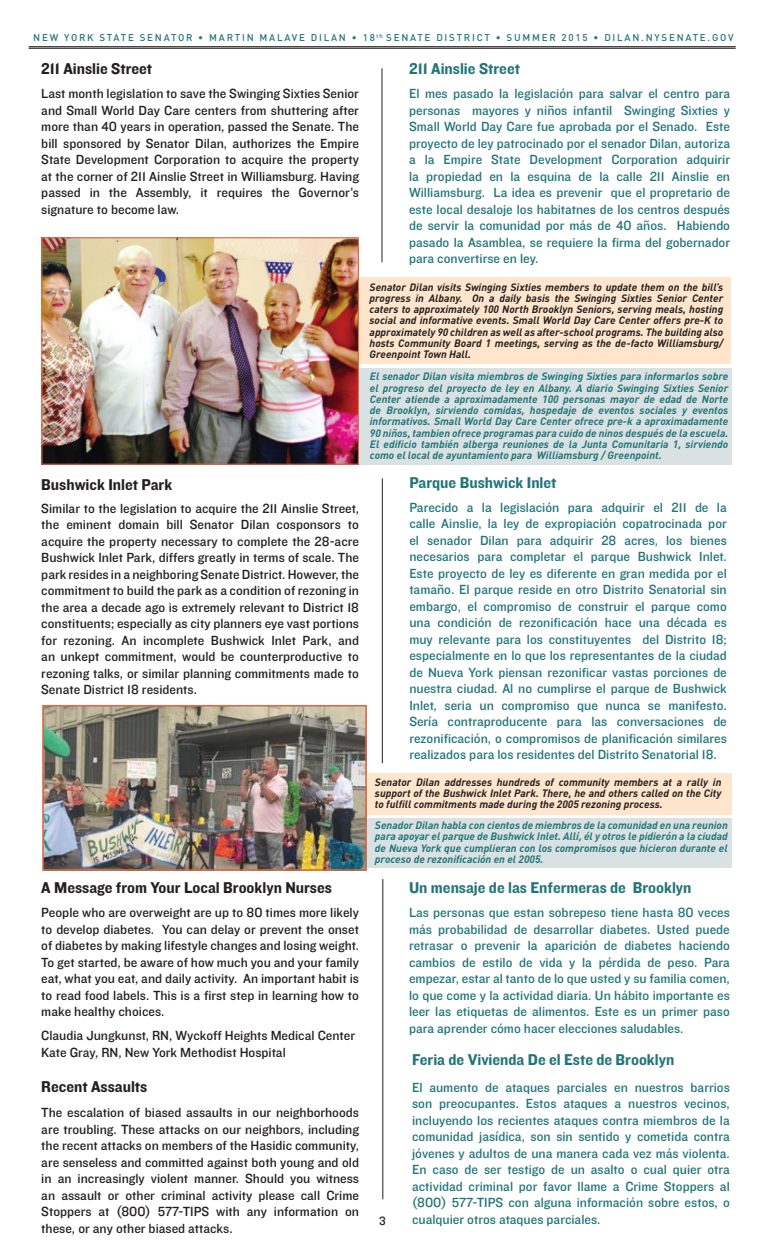
<style>
.page{position:relative;width:765px;height:1260px;background:#fff}
.page>*{position:absolute;margin:0;border:0;box-sizing:border-box;transform-origin:0 0}
.t1{font:16.25px "Knockout HTF51 Middleweight";color:#21757a}
.t2{font:16.25px "Knockout HTF51 Middleweight";color:#231f20}
.t3{font:13.75px/16.5px "Knockout HTF31 Junior Middlewt";color:#21757a;text-align:justify}
.t4{font:13.75px/16.5px "Knockout HTF31 Junior Middlewt";color:#231f20;text-align:justify}
.t5{font:12.5px "Knockout HTF31 Junior Middlewt";color:#231f20}
.t6{font:italic 700 10.62px/11.2px "DIN";color:#21757a;text-align:justify}
.t7{font:italic 700 10.62px/11.2px "DIN";color:#231f20;text-align:justify}
.t8{font:500 9.75px "DIN";letter-spacing:.18em;color:#21757a}
</style>
<div class="page">
<hr style="left:29px;top:46px;width:707px;height:1px;background:#231f20">
<hr style="left:29px;top:48px;width:707px;height:1px;background:#231f20">
<div style="left:359px;top:368px;width:373px;height:97px;background:#dae1e2"></div>
<div style="left:352px;top:277px;width:378px;height:87px;background:#fee5cb"></div>
<hr style="left:382px;top:478px;width:1px;height:285px;background:#231f20">
<img style="left:43px;top:239px;width:314px;height:224px">
<div style="left:41px;top:237px;width:318px;height:228px;border:1px solid #d56d49"></div>
<div style="left:360px;top:819px;width:372px;height:49px;background:#dae1e2"></div>
<div style="left:354px;top:773px;width:378px;height:42px;background:#fee5cb"></div>
<img style="left:45px;top:708px;width:319px;height:160px">
<div style="left:42px;top:705px;width:325px;height:166px;border:2px solid #d56d49"></div>
<hr style="left:383px;top:879px;width:1px;height:320px;background:#231f20">
<hr style="left:382px;top:68px;width:1px;height:194px;background:#231f20">
<p class="t8" style="left:33px;top:32px;width:702px">NEW YORK STATE SENATOR • MARTIN MALAVE DILAN • 18 <sup>th</sup> SENATE DISTRICT • SUMMER 2015 • DILAN.NYSENATE.GOV</p>
<p class="t2" style="left:41px;top:60px;width:112px">211 Ainslie Street</p>
<p class="t4" style="left:41px;top:86px;width:319px">Last month legislation to save the Swinging Sixties Senior and Small World Day Care centers from shuttering after more than 40 years in operation, passed the Senate. The bill sponsored by Senator Dilan, authorizes the Empire State Development Corporation to acquire the property at the corner of 211 Ainslie Street in Williamsburg. Having passed in the Assembly, it requires the Governor’s signature to become law.</p>
<p class="t2" style="left:41px;top:476px;width:132px">Bushwick Inlet Park</p>
<p class="t4" style="left:41px;top:501px;width:319px">Similar to the legislation to acquire the 211 Ainslie Street, the eminent domain bill Senator Dilan cosponsors to acquire the property necessary to complete the 28-acre Bushwick Inlet Park, differs greatly in terms of scale. The park resides in a neighboring Senate District. However, the commitment to build the park as a condition of rezoning in the area a decade ago is extremely relevant to District 18 constituents; especially as city planners eye vast portions for rezoning. An incomplete Bushwick Inlet Park, and an unkept commitment, would be counterproductive to rezoning talks, or similar planning commitments made to Senate District 18 residents.</p>
<p class="t2" style="left:41px;top:879px;width:292px">A Message from Your Local Brooklyn Nurses</p>
<p class="t4" style="left:41px;top:905px;width:319px">People who are overweight are up to 80 times more likely to develop diabetes. You can delay or prevent the onset of diabetes by making lifestyle changes and losing weight.<br>To get started, be aware of how much you and your family eat, what you eat, and daily activity. An important habit is to read food labels. This is a first step in learning how to make healthy choices.</p>
<p class="t4" style="left:41px;top:1028px;width:315px">Claudia Jungkunst, RN, Wyckoff Heights Medical Center<br>Kate Gray, RN, New York Methodist Hospital</p>
<p class="t2" style="left:41px;top:1078px;width:108px">Recent Assaults</p>
<p class="t4" style="left:41px;top:1105px;width:319px">The escalation of biased assaults in our neighborhoods are troubling. These attacks on our neighbors, including the recent attacks on members of the Hasidic community, are senseless and committed against both young and old in an increasingly violent manner. Should you witness an assault or other criminal activity please call Crime Stoppers at (800) 577-TIPS with any information on these, or any other biased attacks.</p>
<p class="t1" style="left:409px;top:60px;width:112px">211 Ainslie Street</p>
<p class="t3" style="left:409px;top:86px;width:323px">El mes pasado la legislación para salvar el centro para personas mayores y niños infantil Swinging Sixties y Small World Day Care fue aprobada por el Senado. Este proyecto de ley patrocinado por el senador Dilan, autoriza a la Empire State Development Corporation adquirir la propiedad en la esquina de la calle 211 Ainslie en Williamsburg. La idea es prevenir que el propretario de este local desaloje los habitatnes de los centros después de servir la comunidad por más de 40 años. Habiendo pasado la Asamblea, se requiere la firma del gobernador para convertirse en ley.</p>
<p class="t7" style="left:370px;top:281px;width:355px">Senator Dilan visits Swinging Sixties members to update them on the bill’s progress in Albany. On a daily basis the Swinging Sixties Senior Center caters to approximately 100 North Brooklyn Seniors, serving meals, hosting social and informative events. Small World Day Care Center offers pre-K to approximately 90 children as well as after-school programs. The building also hosts Community Board 1 meetings, serving as the de-facto Williamsburg/ Greenpoint Town Hall.</p>
<p class="t6" style="left:370px;top:370px;width:360px">El senador Dilan visita miembros de Swinging Sixties para informarlos sobre el progreso del proyecto de ley en Albany. A diario Swinging Sixties Senior Center atiende a aproximadamente 100 personas mayor de edad de Norte de Brooklyn, sirviendo comidas, hospedaje de eventos sociales y eventos informativos. Small World Day Care Center ofrece pre-k a aproximadamente 90 niños, tambien ofrece programas para cuido de ninos después de la escuela.<br>El edificio también alberga reuniones de la Junta Comunitaria 1, sirviendo como el local de ayuntamiento para Williamsburg / Greenpoint.</p>
<p class="t1" style="left:409px;top:474px;width:149px">Parque Bushwick Inlet</p>
<p class="t3" style="left:409px;top:499px;width:319px">Parecido a la legislación para adquirir el 211 de la calle Ainslie, la ley de expropiación copatrocinada por el senador Dilan para adquirir 28 acres, los bienes necesarios para completar el parque Bushwick Inlet.<br>Este proyecto de ley es diferente en gran medida por el tamaño. El parque reside en otro Distrito Senatorial sin embargo, el compromiso de construir el parque como una condición de rezonificación hace una década es muy relevante para los constituyentes del Distrito 18; especialmente en lo que los representantes de la ciudad de Nueva York piensan rezonificar vastas porciones de nuestra ciudad. Al no cumplirse el parque de Bushwick Inlet, seria un compromiso que nunca se manifesto.<br>Sería contraproducente para las conversaciones de rezonificación, o compromisos de planificación similares realizados para los residentes del Distrito Senatorial 18.</p>
<p class="t7" style="left:375px;top:776px;width:348px">Senator Dilan addresses hundreds of community members at a rally in support of the Bushwick Inlet Park. There, he and others called on the City to fulfill commitments made during the 2005 rezoning process.</p>
<p class="t6" style="left:375px;top:819px;width:354px">Senador Dilan habla con cientos de miembros de la comunidad en una reunion para apoyar el parque de Bushwick Inlet. Allí, él y otros le pidierón a la ciudad de Nueva York que cumplieran con los compromisos que hicieron durante el proceso de rezonificación en el 2005.</p>
<p class="t1" style="left:409px;top:879px;width:284px">Un mensaje de las Enfermeras de Brooklyn</p>
<p class="t3" style="left:409px;top:905px;width:322px">Las personas que estan sobrepeso tiene hasta 80 veces más probabilidad de desarrollar diabetes. Usted puede retrasar o prevenir la aparición de diabetes haciendo cambios de estilo de vida y la pérdida de peso. Para empezar, estar al tanto de lo que usted y su familia comen, lo que come y la actividad diaria. Un hábito importante es leer las etiquetas de alimentos. Este es un primer paso para aprender cómo hacer elecciones saludables.</p>
<p class="t5" style="left:379px;top:1214px;width:8px">3</p>
<p class="t1" style="left:412px;top:1051px;width:264px">Feria de Vivienda De el Este de Brooklyn</p>
<p class="t3" style="left:412px;top:1079px;width:319px">El aumento de ataques parciales en nuestros barrios son preocupantes. Estos ataques a nuestros vecinos, incluyendo los recientes ataques contra miembros de la comunidad jasídica, son sin sentido y cometida contra jóvenes y adultos de una manera cada vez más violenta.<br>En caso de ser testigo de un asalto o cual quier otra actividad criminal por favor llame a Crime Stoppers al (800) 577-TIPS con alguna información sobre estos, o cualquier otros ataques parciales.</p>
</div>
